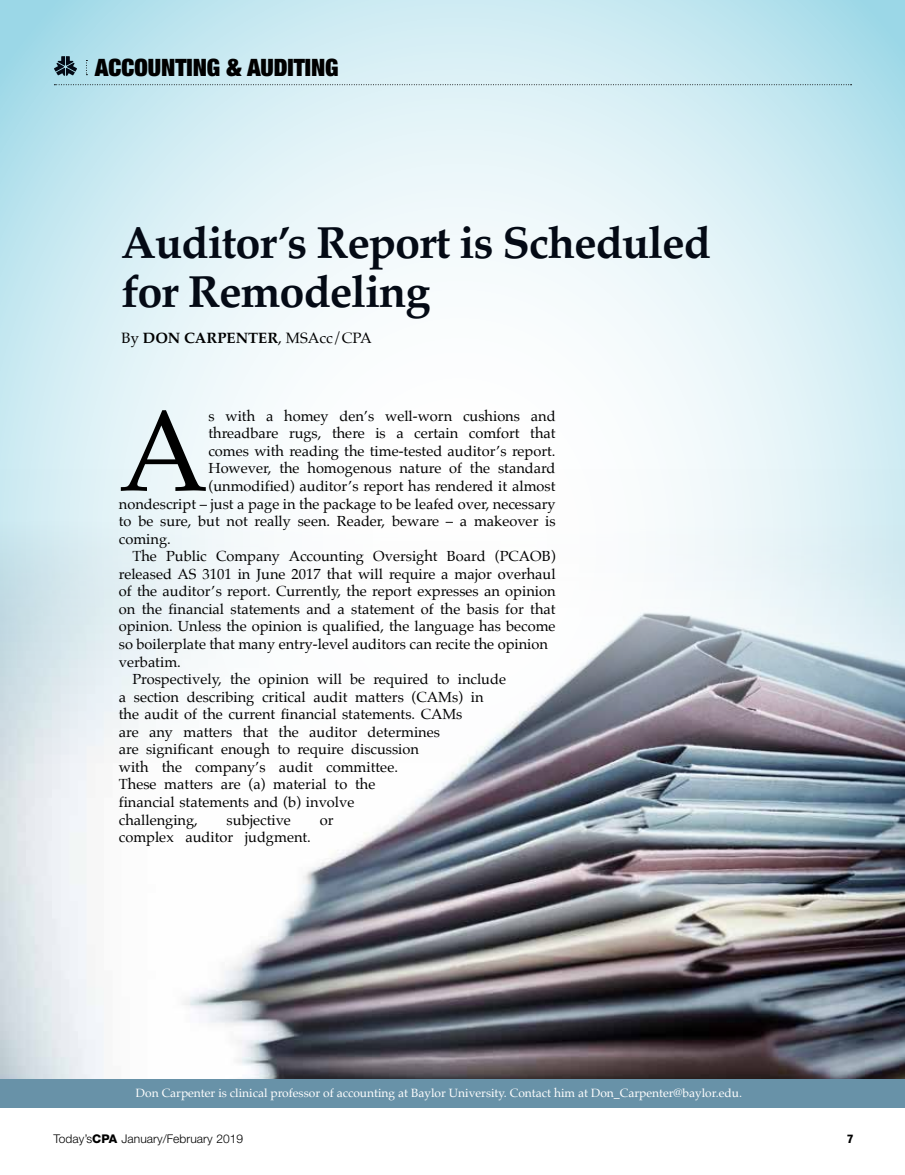
<style>
.page{position:relative;width:905px;height:1175px;background:#fff}
.page>*{position:absolute;margin:0;border:0;box-sizing:border-box;transform-origin:0 0}
.t1{font:115.2px "Palatino";color:#000}
.t2{font:700 45px/49.5px "Palatino";letter-spacing:-.025em;color:#040a15}
.t3{font:900 condensed 24px "Helvetica Neue LT Std";color:#000}
.t4{font:15px "Palatino";color:#000}
.t5{font:14.7px "Palatino";color:#000}
.t6{font:12px "Palatino";color:#fff}
.t7{font:300 12px "Helvetica Neue LT Std";letter-spacing:.005em;color:#000}
.t8{font:800 condensed 12px "Helvetica Neue LT Std";color:#000}
.s1{font-weight:700}
.s2{font-weight:800}
</style>
<div class="page">
<svg style="left:0;top:0;width:904px;height:469px"></svg>
<img style="left:0;top:469px;width:904px;height:609px">
<div style="left:0;top:1078px;width:904px;height:29px;background:#6892a8"></div>
<svg style="left:54px;top:84px;width:797px;height:1px"></svg>
<svg style="left:54px;top:56px;width:23px;height:20px"></svg>
<svg style="left:86px;top:60px;width:1px;height:15px"></svg>
<h3 class="t3" style="left:95px;top:52px;width:245px">ACCOUNTING &amp; AUDITING</h3>
<h2 class="t2" style="left:121px;top:216px;width:591px">Auditor’s Report is Scheduled for Remodeling</h2>
<p class="t4" style="left:122px;top:325px;width:252px">By <span class="s1">DON CARPENTER</span>, MSAcc/CPA</p>
<h1 class="t1" style="left:119px;top:356px;width:91px">A</h1>
<p class="t5" style="left:208px;top:403px;width:348px">s with a homey den’s well-worn cushions and</p>
<p class="t5" style="left:208px;top:421px;width:348px">threadbare rugs, there is a certain comfort that</p>
<p class="t5" style="left:208px;top:438px;width:348px">comes with reading the time-tested auditor’s report.</p>
<p class="t5" style="left:208px;top:456px;width:348px">However, the homogenous nature of the standard</p>
<p class="t5" style="left:208px;top:473px;width:348px">(unmodified) auditor’s report has rendered it almost</p>
<p class="t5" style="left:119px;top:491px;width:438px">nondescript – just a page in the package to be leafed over, necessary</p>
<p class="t5" style="left:119px;top:509px;width:438px">to be sure, but not really seen. Reader, beware – a makeover is</p>
<p class="t5" style="left:119px;top:526px;width:53px">coming.</p>
<p class="t5" style="left:132px;top:544px;width:425px">The Public Company Accounting Oversight Board (PCAOB)</p>
<p class="t5" style="left:119px;top:561px;width:438px">released AS 3101 in June 2017 that will require a major overhaul</p>
<p class="t5" style="left:119px;top:579px;width:438px">of the auditor’s report. Currently, the report expresses an opinion</p>
<p class="t5" style="left:119px;top:596px;width:438px">on the financial statements and a statement of the basis for that</p>
<p class="t5" style="left:119px;top:614px;width:438px">opinion. Unless the opinion is qualified, the language has become</p>
<p class="t5" style="left:119px;top:631px;width:430px">so boilerplate that many entry-level auditors can recite the opinion</p>
<p class="t5" style="left:119px;top:649px;width:64px">verbatim.</p>
<p class="t5" style="left:132px;top:667px;width:375px">Prospectively, the opinion will be required to include</p>
<p class="t5" style="left:119px;top:684px;width:366px">a section describing critical audit matters (CAMs) in</p>
<p class="t5" style="left:119px;top:702px;width:345px">the audit of the current financial statements. CAMs</p>
<p class="t5" style="left:119px;top:719px;width:322px">are any matters that the auditor determines</p>
<p class="t5" style="left:119px;top:737px;width:302px">are significant enough to require discussion</p>
<p class="t5" style="left:119px;top:754px;width:280px">with the company’s audit committee.</p>
<p class="t5" style="left:119px;top:772px;width:258px">These matters are (a) material to the</p>
<p class="t5" style="left:119px;top:789px;width:237px">financial statements and (b) involve</p>
<p class="t5" style="left:119px;top:807px;width:81px">challenging,</p>
<p class="t5" style="left:227px;top:807px;width:66px">subjective</p>
<p class="t5" style="left:320px;top:807px;width:15px">or</p>
<p class="t5" style="left:119px;top:824px;width:193px">complex auditor judgment.</p>
<p class="t6" style="left:136px;top:1083px;width:607px">Don Carpenter is clinical professor of accounting at Baylor University. Contact him at Don_Carpenter@baylor.edu.</p>
<p class="t7" style="left:53px;top:1131px;width:191px">Today’s<span class="s2">CPA</span> January/February 2019</p>
<p class="t8" style="left:847px;top:1131px;width:8px">7</p>
</div>
